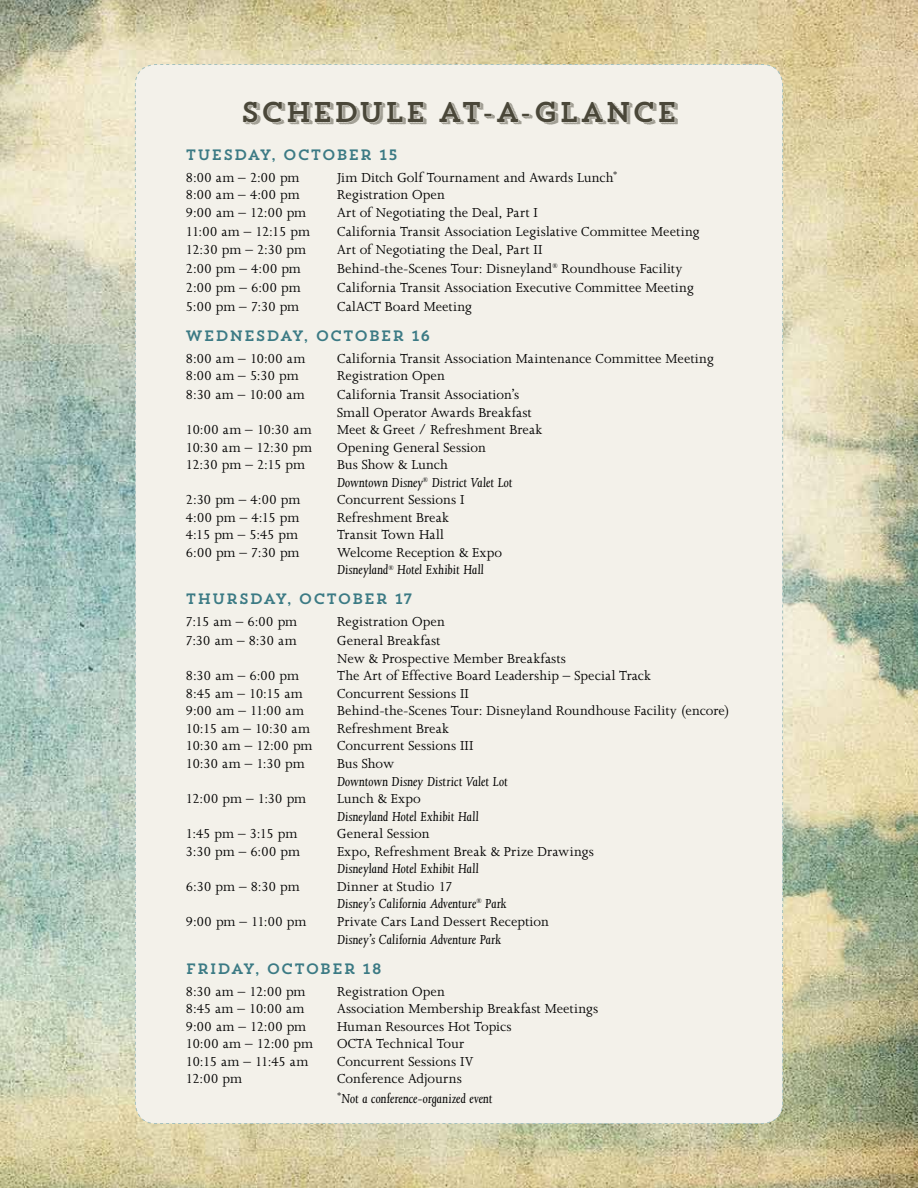
<style>
.page{position:relative;width:918px;height:1188px;background:#fff}
.page>*{position:absolute;margin:0;border:0;box-sizing:border-box;transform-origin:0 0}
.t1{font:28.5px "Trend Slab Four";letter-spacing:.005em;color:#4a4739}
.t2{font:15px/17.5px "Joanna MT Std";letter-spacing:.005em;color:#000}
.t3{font:italic 15px/17.5px "Joanna MT Std";color:#000}
.t4{font:15px "Trend Slab One";letter-spacing:.01em;color:#3b7a84}
.t5{font:15px "Joanna MT Std";letter-spacing:-.02em;color:#000}
.t6{font:15px "Joanna MT Std";letter-spacing:-.04em;color:#000}
.t7{font:15px "Joanna MT Std";letter-spacing:-.035em;color:#000}
.t8{font:15px "Joanna MT Std";letter-spacing:-.055em;color:#000}
.t9{font:15px "Joanna MT Std";letter-spacing:-.06em;color:#000}
.s1{font-style:normal}
</style>
<div class="page">
<img style="left:0;top:0;width:918px;height:1188px">
<div style="left:135px;top:64px;width:648px;height:1060px;background:#f3f1ea"></div>
<h1 class="t1" style="left:240px;top:93px;width:439px">SCHEDULE AT-A-GLANCE</h1>
<p class="t4" style="left:186px;top:145px;width:214px">TUESDAY, OCTOBER 15</p>
<p class="t2" style="left:186px;top:169px;width:116px">8:00 am – 2:00 pm</p>
<p class="t2" style="left:337px;top:169px;width:282px">Jim Ditch Golf Tournament and Awards Lunch<sup>*</sup></p>
<p class="t2" style="left:186px;top:186px;width:116px">8:00 am – 4:00 pm</p>
<p class="t2" style="left:337px;top:186px;width:109px">Registration Open</p>
<p class="t2" style="left:186px;top:204px;width:122px">9:00 am – 12:00 pm</p>
<p class="t2" style="left:337px;top:204px;width:202px">Art of Negotiating the Deal, Part I</p>
<p class="t6" style="left:186px;top:223px;width:126px">11:00 am – 12:15 pm</p>
<p class="t2" style="left:337px;top:223px;width:364px">California Transit Association Legislative Committee Meeting</p>
<p class="t2" style="left:186px;top:241px;width:122px">12:30 pm – 2:30 pm</p>
<p class="t2" style="left:337px;top:241px;width:207px">Art of Negotiating the Deal, Part II</p>
<p class="t2" style="left:186px;top:260px;width:117px">2:00 pm – 4:00 pm</p>
<p class="t2" style="left:337px;top:260px;width:347px">Behind-the-Scenes Tour: Disneyland<sup>®</sup> Roundhouse Facility</p>
<p class="t2" style="left:186px;top:279px;width:117px">2:00 pm – 6:00 pm</p>
<p class="t2" style="left:337px;top:279px;width:358px">California Transit Association Executive Committee Meeting</p>
<p class="t2" style="left:186px;top:298px;width:115px">5:00 pm – 7:30 pm</p>
<p class="t2" style="left:337px;top:298px;width:137px">CalACT Board Meeting</p>
<p class="t4" style="left:186px;top:326px;width:247px">WEDNESDAY, OCTOBER 16</p>
<p class="t2" style="left:186px;top:349px;width:121px">8:00 am – 10:00 am</p>
<p class="t2" style="left:337px;top:349px;width:379px">California Transit Association Maintenance Committee Meeting</p>
<p class="t2" style="left:186px;top:367px;width:115px">8:00 am – 5:30 pm</p>
<p class="t2" style="left:337px;top:367px;width:109px">Registration Open</p>
<p class="t2" style="left:186px;top:386px;width:121px">8:30 am – 10:00 am</p>
<p class="t2" style="left:337px;top:386px;width:196px">California Transit Association’s<br>Small Operator Awards Breakfast</p>
<p class="t5" style="left:186px;top:422px;width:128px">10:00 am – 10:30 am</p>
<p class="t2" style="left:337px;top:421px;width:207px">Meet &amp; Greet / Refreshment Break</p>
<p class="t7" style="left:186px;top:439px;width:128px">10:30 am – 12:30 pm</p>
<p class="t2" style="left:337px;top:438px;width:150px">Opening General Session</p>
<p class="t2" style="left:186px;top:456px;width:121px">12:30 pm – 2:15 pm</p>
<p class="t3" style="left:337px;top:456px;width:177px"><span class="s1">Bus Show &amp; Lunch<br></span>Downtown Disney<sup>®</sup> District Valet Lot</p>
<p class="t2" style="left:186px;top:491px;width:116px">2:30 pm – 4:00 pm</p>
<p class="t2" style="left:337px;top:491px;width:129px">Concurrent Sessions I</p>
<p class="t2" style="left:186px;top:509px;width:115px">4:00 pm – 4:15 pm</p>
<p class="t2" style="left:337px;top:509px;width:114px">Refreshment Break</p>
<p class="t2" style="left:186px;top:526px;width:114px">4:15 pm – 5:45 pm</p>
<p class="t2" style="left:337px;top:526px;width:108px">Transit Town Hall</p>
<p class="t2" style="left:186px;top:544px;width:116px">6:00 pm – 7:30 pm</p>
<p class="t3" style="left:337px;top:544px;width:167px"><span class="s1">Welcome Reception &amp; Expo<br></span>Disneyland<sup>®</sup> Hotel Exhibit Hall</p>
<p class="t4" style="left:186px;top:590px;width:228px">THURSDAY, OCTOBER 17</p>
<p class="t2" style="left:186px;top:613px;width:113px">7:15 am – 6:00 pm</p>
<p class="t2" style="left:337px;top:613px;width:109px">Registration Open</p>
<p class="t2" style="left:186px;top:632px;width:113px">7:30 am – 8:30 am</p>
<p class="t2" style="left:337px;top:632px;width:230px">General Breakfast<br>New &amp; Prospective Member Breakfasts</p>
<p class="t2" style="left:186px;top:667px;width:115px">8:30 am – 6:00 pm</p>
<p class="t2" style="left:337px;top:667px;width:316px">The Art of Effective Board Leadership – Special Track</p>
<p class="t2" style="left:186px;top:685px;width:119px">8:45 am – 10:15 am</p>
<p class="t2" style="left:337px;top:685px;width:133px">Concurrent Sessions II</p>
<p class="t2" style="left:186px;top:702px;width:120px">9:00 am – 11:00 am</p>
<p class="t2" style="left:337px;top:702px;width:394px">Behind-the-Scenes Tour: Disneyland Roundhouse Facility (encore)</p>
<p class="t8" style="left:186px;top:720px;width:126px">10:15 am – 10:30 am</p>
<p class="t2" style="left:337px;top:720px;width:114px">Refreshment Break</p>
<p class="t5" style="left:186px;top:738px;width:129px">10:30 am – 12:00 pm</p>
<p class="t2" style="left:337px;top:737px;width:138px">Concurrent Sessions III</p>
<p class="t2" style="left:186px;top:755px;width:121px">10:30 am – 1:30 pm</p>
<p class="t2" style="left:337px;top:755px;width:59px">Bus Show</p>
<p class="t3" style="left:337px;top:772px;width:172px">Downtown Disney District Valet Lot</p>
<p class="t2" style="left:186px;top:790px;width:122px">12:00 pm – 1:30 pm</p>
<p class="t2" style="left:337px;top:790px;width:85px">Lunch &amp; Expo</p>
<p class="t3" style="left:337px;top:808px;width:143px">Disneyland Hotel Exhibit Hall</p>
<p class="t2" style="left:186px;top:825px;width:113px">1:45 pm – 3:15 pm</p>
<p class="t2" style="left:337px;top:825px;width:94px">General Session</p>
<p class="t2" style="left:186px;top:843px;width:116px">3:30 pm – 6:00 pm</p>
<p class="t2" style="left:337px;top:843px;width:258px">Expo, Refreshment Break &amp; Prize Drawings</p>
<p class="t3" style="left:337px;top:860px;width:143px">Disneyland Hotel Exhibit Hall</p>
<p class="t2" style="left:186px;top:878px;width:116px">6:30 pm – 8:30 pm</p>
<p class="t3" style="left:337px;top:878px;width:171px"><span class="s1">Dinner at Studio 17<br></span>Disney’s California Adventure<sup>®</sup> Park</p>
<p class="t2" style="left:186px;top:913px;width:122px">9:00 pm – 11:00 pm</p>
<p class="t2" style="left:337px;top:913px;width:213px">Private Cars Land Dessert Reception</p>
<p class="t3" style="left:337px;top:930px;width:166px">Disney’s California Adventure Park</p>
<p class="t4" style="left:186px;top:959px;width:198px">FRIDAY, OCTOBER 18</p>
<p class="t2" style="left:186px;top:982px;width:122px">8:30 am – 12:00 pm</p>
<p class="t2" style="left:337px;top:982px;width:109px">Registration Open</p>
<p class="t2" style="left:186px;top:1000px;width:121px">8:45 am – 10:00 am</p>
<p class="t2" style="left:337px;top:1000px;width:263px">Association Membership Breakfast Meetings</p>
<p class="t2" style="left:186px;top:1017px;width:122px">9:00 am – 12:00 pm</p>
<p class="t2" style="left:337px;top:1017px;width:176px">Human Resources Hot Topics</p>
<p class="t2" style="left:186px;top:1035px;width:129px">10:00 am – 12:00 pm</p>
<p class="t2" style="left:337px;top:1035px;width:129px">OCTA Technical Tour</p>
<p class="t9" style="left:186px;top:1053px;width:124px">10:15 am – 11:45 am</p>
<p class="t2" style="left:337px;top:1053px;width:138px">Concurrent Sessions IV</p>
<p class="t2" style="left:186px;top:1070px;width:58px">12:00 pm</p>
<p class="t3" style="left:337px;top:1069px;width:157px;line-height:19.5px"><span class="s1">Conference Adjourns<br></span><sup>*</sup>Not a conference-organized event</p>
</div>
